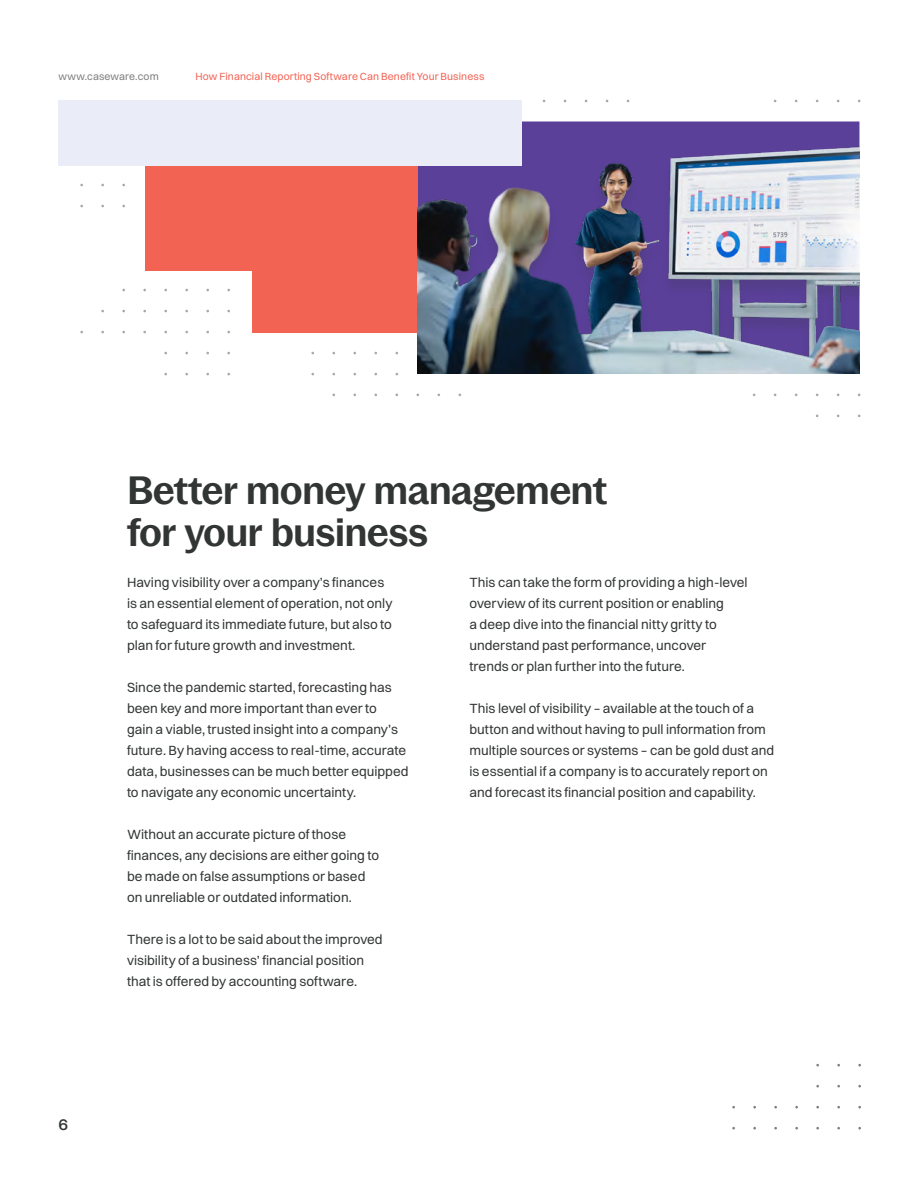
<style>
.page{position:relative;width:918px;height:1188px;background:#fff}
.page>*{position:absolute;margin:0;border:0;box-sizing:border-box;transform-origin:0 0}
.t1{font:600 39px/42px "Pastiche Grotesque";letter-spacing:-.02em;color:#313533}
.t2{font:500 16.5px "Switzer";color:#303333}
.t3{font:13.5px/21px "Switzer";color:#313533}
.t4{font:10.5px "Switzer";letter-spacing:.01em;color:#f26354}
.t5{font:10.5px "Switzer";letter-spacing:.01em;color:#7d7e7f}
</style>
<div class="page">
<div style="left:59px;top:101px;width:463px;height:65px;background:#eaedf7"></div>
<div style="left:146px;top:166px;width:272px;height:105px;background:#f26354"></div>
<div style="left:253px;top:260px;width:165px;height:73px;background:#f26354"></div>
<img style="left:418px;top:125px;width:441px;height:249px">
<p class="t5" style="left:58px;top:70px;width:102px">www.caseware.com</p>
<p class="t4" style="left:196px;top:70px;width:291px">How Financial Reporting Software Can Benefit Your Business</p>
<p class="t2" style="left:59px;top:1114px;width:11px">6</p>
<h1 class="t1" style="left:127px;top:466px;width:482px">Better money management for your business</h1>
<p class="t3" style="left:127px;top:572px;width:267px">Having visibility over a company’s finances is an essential element of operation, not only to safeguard its immediate future, but also to plan for future growth and investment.</p>
<p class="t3" style="left:127px;top:677px;width:283px">Since the pandemic started, forecasting has been key and more important than ever to<br>gain a viable, trusted insight into a company’s future. By having access to real-time, accurate data, businesses can be much better equipped to navigate any economic uncertainty.</p>
<p class="t3" style="left:127px;top:824px;width:254px">Without an accurate picture of those finances, any decisions are either going to be made on false assumptions or based on unreliable or outdated information.</p>
<p class="t3" style="left:127px;top:929px;width:257px">There is a lot to be said about the improved visibility of a business’ financial position that is offered by accounting software.</p>
<p class="t3" style="left:469px;top:572px;width:280px">This can take the form of providing a high-level overview of its current position or enabling<br>a deep dive into the financial nitty gritty to understand past performance, uncover trends or plan further into the future.</p>
<p class="t3" style="left:469px;top:698px;width:306px">This level of visibility – available at the touch of a button and without having to pull information from multiple sources or systems – can be gold dust and is essential if a company is to accurately report on and forecast its financial position and capability.</p>
</div>
